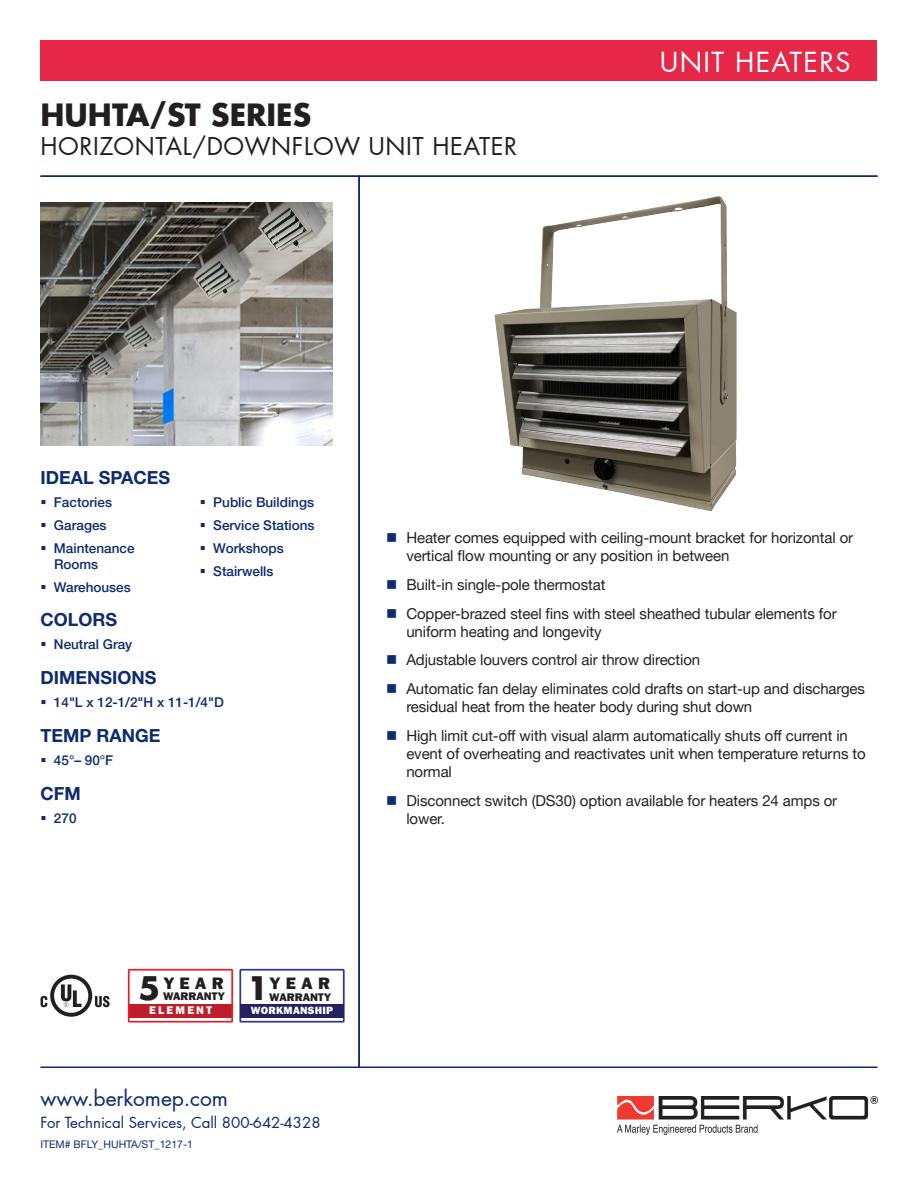
<style>
.page{position:relative;width:918px;height:1188px;background:#fff}
.page>*{position:absolute;margin:0;border:0;box-sizing:border-box;transform-origin:0 0}
.t1{font:700 30px "Futura LT Pro";color:#231f20}
.t2{font:27px "Futura LT Pro";letter-spacing:.05em;color:#fff}
.t3{font:24px "Futura LT Pro";letter-spacing:.025em;color:#231f20}
.t4{font:21px "Futura LT Pro";color:#0d2b6d}
.t5{font:700 18px "Helvetica Neue LT Pro";color:#0d2b6d}
.t6{font:800 17.1px "Franklin Gothic";letter-spacing:.32em;color:#231f20}
.t7{font:15px/18px "Helvetica Neue LT Pro";letter-spacing:-.005em;color:#231f20}
.t8{font:15px "Futura LT Pro";color:#0d2b6d}
.t9{font:500 13.5px/16.2px "Helvetica Neue LT Pro";color:#0d2b6d}
.t10{font:800 11.4px/14.1px "Franklin Gothic";letter-spacing:.035em;color:#231f20}
.t11{font:800 11.4px "Franklin Gothic";color:#231f20}
.t12{font:800 10.8px "Franklin Gothic";letter-spacing:.025em;color:#fff}
.t13{font:10.5px "Helvetica Neue LT Pro";color:#0d2b6d}
.s1{color:#0d2b6d}
.s2{font-family:"Futura";font-weight:700;font-size:31.65px}
.s3{color:#fff}
</style>
<div class="page">
<img style="left:40px;top:202px;width:292px;height:244px">
<hr style="left:40px;top:1066px;width:838px;height:2px;background:#0d2b6d">
<div style="left:40px;top:40px;width:838px;height:41px;background:#e62748"></div>
<hr style="left:40px;top:176px;width:838px;height:1px;background:#0d2b6d">
<hr style="left:358px;top:176px;width:2px;height:891px;background:#0d2b6d">
<img style="left:494px;top:196px;width:243px;height:316px">
<svg style="left:40px;top:975px;width:70px;height:42px"></svg>
<img style="left:617px;top:1097px;width:261px;height:37px">
<div style="left:239px;top:969px;width:106px;height:54px;border:2px solid #283890"></div>
<div style="left:240px;top:1004px;width:104px;height:13px;background:#252161"></div>
<div style="left:129px;top:1004px;width:103px;height:14px;background:#be1d2c"></div>
<div style="left:128px;top:969px;width:105px;height:54px;border:2px solid #ee1d23"></div>
<p class="t1" style="left:40px;top:92px;width:272px">HUHTA/ST SERIES</p>
<p class="t3" style="left:40px;top:130px;width:478px">HORIZONTAL/DOWNFLOW UNIT HEATER</p>
<p class="t2" style="left:660px;top:43px;width:192px">UNIT HEATERS</p>
<p class="t5" style="left:40px;top:466px;width:131px">IDEAL SPACES</p>
<p class="t9" style="left:40px;top:494px;width:73px">▪ Factories</p>
<p class="t9" style="left:40px;top:517px;width:68px">▪ Garages</p>
<p class="t9" style="left:54px;top:540px;width:82px;text-indent:-14px">▪ Maintenance<br>Rooms</p>
<p class="t9" style="left:40px;top:579px;width:92px">▪ Warehouses</p>
<p class="t9" style="left:200px;top:494px;width:116px">▪ Public Buildings</p>
<p class="t9" style="left:200px;top:517px;width:116px">▪ Service Stations</p>
<p class="t9" style="left:200px;top:540px;width:86px">▪ Workshops</p>
<p class="t9" style="left:200px;top:563px;width:75px">▪ Stairwells</p>
<p class="t5" style="left:40px;top:609px;width:78px">COLORS</p>
<p class="t9" style="left:40px;top:636px;width:93px">▪ Neutral Gray</p>
<p class="t5" style="left:40px;top:666px;width:117px">DIMENSIONS</p>
<p class="t9" style="left:40px;top:694px;width:185px">▪ 14"L x 12-1/2"H x 11-1/4"D</p>
<p class="t5" style="left:40px;top:724px;width:121px">TEMP RANGE</p>
<p class="t9" style="left:40px;top:752px;width:74px">▪ 45°– 90°F</p>
<p class="t5" style="left:40px;top:782px;width:42px">CFM</p>
<p class="t9" style="left:40px;top:810px;width:38px">▪ 270</p>
<p class="t7" style="left:406px;top:528px;width:448px;text-indent:-20px"><span class="s1">■</span> Heater comes equipped with ceiling-mount bracket for horizontal or vertical flow mounting or any position in between</p>
<p class="t7" style="left:386px;top:575px;width:221px"><span class="s1">■</span> Built-in single-pole thermostat</p>
<p class="t7" style="left:406px;top:604px;width:432px;text-indent:-20px"><span class="s1">■</span> Copper-brazed steel fins with steel sheathed tubular elements for uniform heating and longevity</p>
<p class="t7" style="left:386px;top:651px;width:316px"><span class="s1">■</span> Adjustable louvers control air throw direction</p>
<p class="t7" style="left:406px;top:679px;width:460px;text-indent:-20px"><span class="s1">■</span> Automatic fan delay eliminates cold drafts on start-up and discharges residual heat from the heater body during shut down</p>
<p class="t7" style="left:406px;top:726px;width:461px;text-indent:-20px"><span class="s1">■</span> High limit cut-off with visual alarm automatically shuts off current in event of overheating and reactivates unit when temperature returns to normal</p>
<p class="t7" style="left:406px;top:791px;width:432px;text-indent:-20px"><span class="s1">■</span> Disconnect switch (DS30) option available for heaters 24 amps or lower.</p>
<p class="t6" style="left:139px;top:972px;width:87px"><span class="s2">5</span>YEAR</p>
<p class="t10" style="left:149px;top:989px;width:77px;text-indent:14px">WARRANTY<br><span class="s3">ELEMENT</span></p>
<p class="t6" style="left:247px;top:972px;width:85px"><span class="s2">1</span>YEAR</p>
<p class="t11" style="left:269px;top:989px;width:63px">WARRANTY</p>
<p class="t12" style="left:251px;top:1003px;width:84px">WORKMANSHIP</p>
<p class="t4" style="left:40px;top:1083px;width:189px">www.berkomep.com</p>
<p class="t8" style="left:40px;top:1112px;width:282px">For Technical Services, Call 800-642-4328</p>
<p class="t13" style="left:40px;top:1137px;width:154px">ITEM# BFLY_HUHTA/ST_1217-1</p>
</div>
